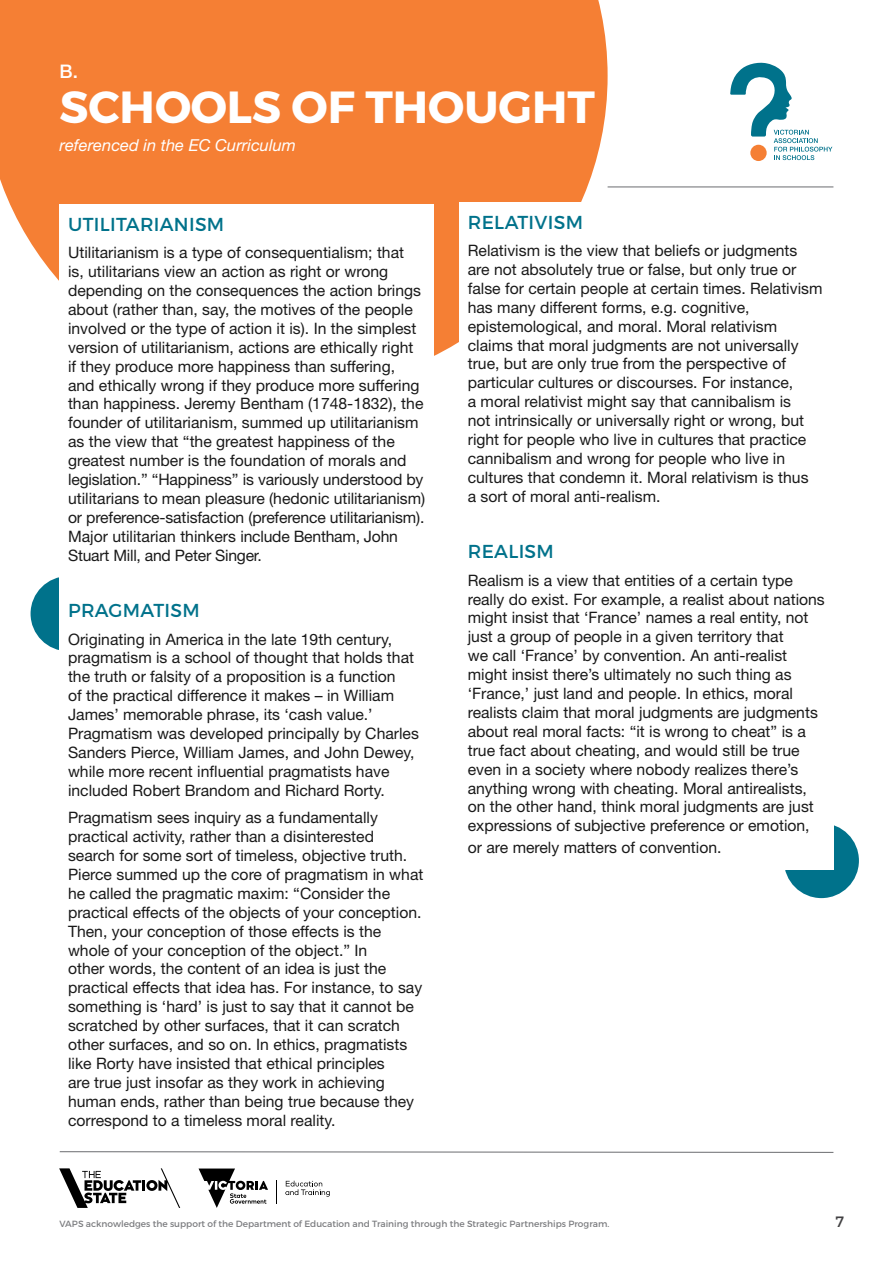
<style>
.page{position:relative;width:893px;height:1263px;background:#fff}
.page>*{position:absolute;margin:0;border:0;box-sizing:border-box;transform-origin:0 0}
.t1{font:700 45px "Montserrat";color:#fff}
.t2{font:18.75px "Montserrat";letter-spacing:.015em;color:#00728b}
.t3{font:500 18.75px "Helvetica Neue LT Std";color:#fff}
.t4{font:italic 16.5px "Helvetica Neue LT Std";color:#fff}
.t5{font:15.75px/18.9px "Helvetica Neue LT Std";color:#1a1a1a}
.t6{font:15px "Montserrat";color:#414042}
.t7{font:9px "Montserrat";color:#7b7c7f}
</style>
<div class="page">
<svg style="left:59px;top:1151px;width:775px;height:2px;background:#b4b4b6"></svg>
<svg style="left:276px;top:1180px;width:1px;height:24px"></svg>
<svg style="left:199px;top:1168px;width:69px;height:40px"></svg>
<svg style="left:285px;top:1181px;width:45px;height:16px"></svg>
<svg style="left:59px;top:1168px;width:121px;height:40px"></svg>
<svg style="left:730px;top:62px;width:102px;height:98px"></svg>
<div style="left:784px;top:823px;width:75px;height:75px;background:#00728b;border-radius:50%"></div>
<div style="left:31px;top:576px;width:75px;height:75px;background:#00728b;border-radius:50%"></div>
<hr style="left:608px;top:186px;width:225px;height:1px;background:#7b7c7f">
<div style="left:0;top:0;width:608px;height:356px;background:#f57f34"></div>
<div style="left:60px;top:204px;width:374px;height:938px;background:#fff"></div>
<div style="left:459px;top:202px;width:374px;height:668px;background:#fff"></div>
<p class="t3" style="left:60px;top:60px;width:20px">B.</p>
<h1 class="t1" style="left:60px;top:79px;width:537px">SCHOOLS OF THOUGHT</h1>
<p class="t4" style="left:60px;top:136px;width:238px">referenced in the EC Curriculum</p>
<p class="t2" style="left:68px;top:213px;width:158px">UTILITARIANISM</p>
<p class="t5" style="left:68px;top:243px;width:359px">Utilitarianism is a type of consequentialism; that<br>is, utilitarians view an action as right or wrong depending on the consequences the action brings about (rather than, say, the motives of the people involved or the type of action it is). In the simplest version of utilitarianism, actions are ethically right if they produce more happiness than suffering, and ethically wrong if they produce more suffering than happiness. Jeremy Bentham (1748-1832), the founder of utilitarianism, summed up utilitarianism as the view that “the greatest happiness of the greatest number is the foundation of morals and legislation.” “Happiness” is variously understood by utilitarians to mean pleasure (hedonic utilitarianism) or preference-satisfaction (preference utilitarianism).<br>Major utilitarian thinkers include Bentham, John Stuart Mill, and Peter Singer.</p>
<p class="t2" style="left:68px;top:599px;width:133px">PRAGMATISM</p>
<p class="t5" style="left:68px;top:629px;width:352px">Originating in America in the late 19th century, pragmatism is a school of thought that holds that the truth or falsity of a proposition is a function<br>of the practical difference it makes – in William James’ memorable phrase, its ‘cash value.’ Pragmatism was developed principally by Charles Sanders Pierce, William James, and John Dewey, while more recent influential pragmatists have included Robert Brandom and Richard Rorty.</p>
<p class="t5" style="left:68px;top:808px;width:357px">Pragmatism sees inquiry as a fundamentally practical activity, rather than a disinterested search for some sort of timeless, objective truth.<br>Pierce summed up the core of pragmatism in what he called the pragmatic maxim: “Consider the practical effects of the objects of your conception.<br>Then, your conception of those effects is the whole of your conception of the object.” In<br>other words, the content of an idea is just the practical effects that idea has. For instance, to say something is ‘hard’ is just to say that it cannot be scratched by other surfaces, that it can scratch other surfaces, and so on. In ethics, pragmatists like Rorty have insisted that ethical principles<br>are true just insofar as they work in achieving human ends, rather than being true because they correspond to a timeless moral reality.</p>
<p class="t2" style="left:468px;top:210px;width:117px">RELATIVISM</p>
<p class="t5" style="left:468px;top:241px;width:356px">Relativism is the view that beliefs or judgments are not absolutely true or false, but only true or false for certain people at certain times. Relativism has many different forms, e.g. cognitive, epistemological, and moral. Moral relativism claims that moral judgments are not universally true, but are only true from the perspective of particular cultures or discourses. For instance,<br>a moral relativist might say that cannibalism is<br>not intrinsically or universally right or wrong, but right for people who live in cultures that practice cannibalism and wrong for people who live in cultures that condemn it. Moral relativism is thus<br>a sort of moral anti-realism.</p>
<p class="t2" style="left:468px;top:540px;width:88px">REALISM</p>
<p class="t5" style="left:468px;top:570px;width:359px">Realism is a view that entities of a certain type really do exist. For example, a realist about nations might insist that ‘France’ names a real entity, not just a group of people in a given territory that<br>we call ‘France’ by convention. An anti-realist might insist there’s ultimately no such thing as ‘France,’ just land and people. In ethics, moral realists claim that moral judgments are judgments about real moral facts: “it is wrong to cheat” is a true fact about cheating, and would still be true even in a society where nobody realizes there’s anything wrong with cheating. Moral antirealists, on the other hand, think moral judgments are just expressions of subjective preference or emotion,</p>
<p class="t5" style="left:468px;top:838px;width:255px">or are merely matters of convention.</p>
<p class="t7" style="left:60px;top:1218px;width:551px">VAPS acknowledges the support of the Department of Education and Training through the Strategic Partnerships Program.</p>
<p class="t6" style="left:836px;top:1212px;width:10px">7</p>
</div>
